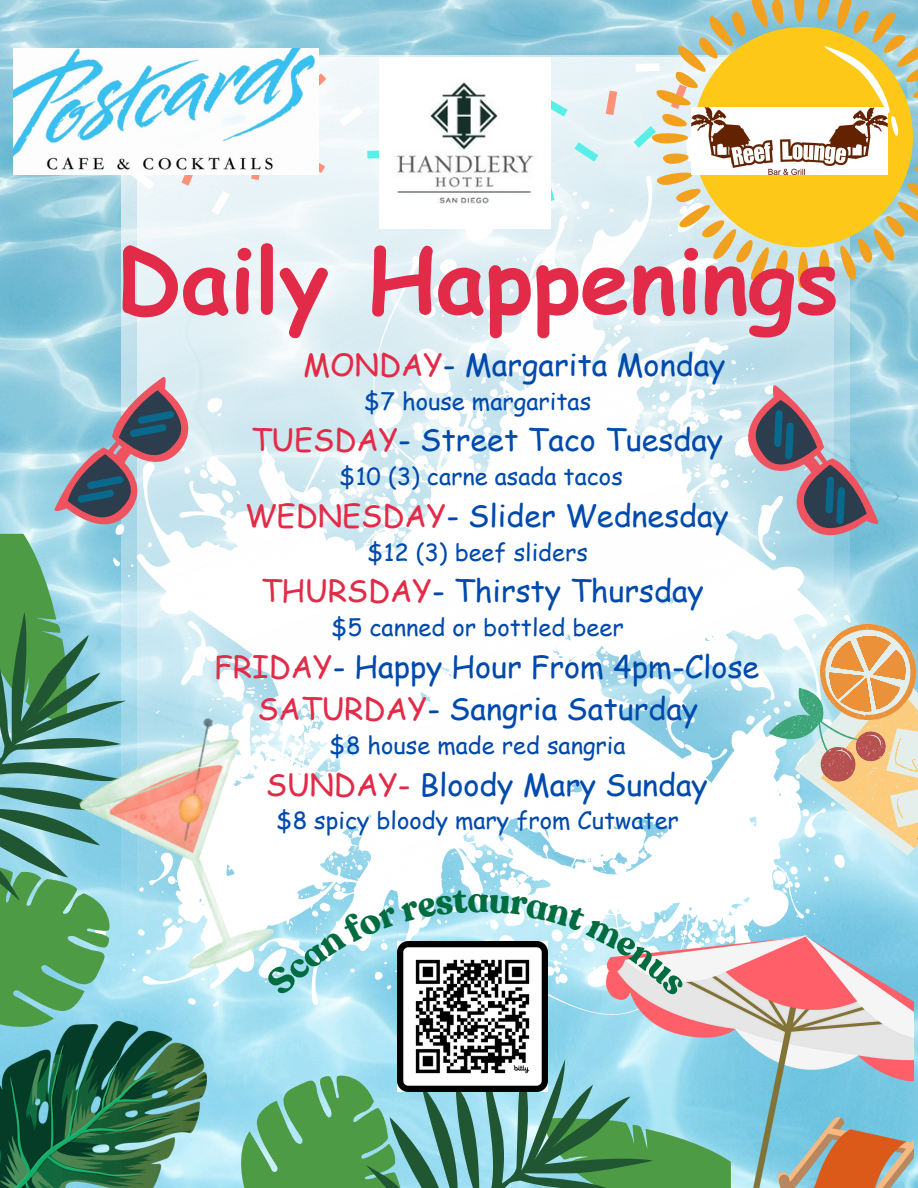
<style>
.page{position:relative;width:918px;height:1188px;background:#fff}
.page>*{position:absolute;margin:0;border:0;box-sizing:border-box;transform-origin:0 0}
.t1{font:700 89.1px "Comic Sans MS";color:#e22b48}
.t2{font:700 36.15px "Recoleta Alt";color:#006c3f}
.t3{font:30.6px "Comic Sans MS";color:#004aad}
.t4{font:23.7px "Comic Sans MS";color:#004aad}
.s1{color:#e22b48}
</style>
<div class="page">
<img style="left:0;top:0;width:918px;height:1188px">
<svg style="left:234px;top:1059px;width:372px;height:129px;background:#6aab8f"></svg>
<img style="left:122px;top:56px;width:712px;height:948px">
<svg style="left:318px;top:73px;width:8px;height:22px"></svg>
<svg style="left:251px;top:175px;width:12px;height:5px"></svg>
<svg style="left:318px;top:154px;width:7px;height:19px"></svg>
<svg style="left:181px;top:175px;width:17px;height:11px"></svg>
<svg style="left:211px;top:191px;width:19px;height:24px"></svg>
<svg style="left:367px;top:150px;width:12px;height:9px"></svg>
<svg style="left:131px;top:175px;width:23px;height:15px"></svg>
<svg style="left:339px;top:106px;width:24px;height:21px"></svg>
<svg style="left:574px;top:142px;width:24px;height:20px"></svg>
<svg style="left:634px;top:126px;width:14px;height:22px"></svg>
<svg style="left:606px;top:91px;width:11px;height:24px"></svg>
<svg style="left:550px;top:98px;width:18px;height:19px"></svg>
<svg style="left:636px;top:63px;width:12px;height:9px"></svg>
<svg style="left:550px;top:177px;width:5px;height:25px"></svg>
<svg style="left:648px;top:0;width:270px;height:291px;background:#d6ce8d"></svg>
<svg style="left:781px;top:34px;width:119px;height:105px;background:#f2cb3d"></svg>
<svg style="left:215px;top:615px;width:272px;height:326px"></svg>
<svg style="left:330px;top:832px;width:60px;height:57px"></svg>
<svg style="left:215px;top:832px;width:115px;height:174px"></svg>
<svg style="left:291px;top:686px;width:232px;height:146px"></svg>
<svg style="left:0;top:362px;width:215px;height:672px;background:#91bcb5"></svg>
<img style="left:0;top:1022px;width:206px;height:166px">
<svg style="left:473px;top:771px;width:49px;height:170px"></svg>
<svg style="left:522px;top:714px;width:141px;height:337px"></svg>
<svg style="left:609px;top:730px;width:220px;height:204px"></svg>
<svg style="left:663px;top:699px;width:212px;height:229px"></svg>
<img style="left:606px;top:934px;width:307px;height:254px">
<svg style="left:750px;top:604px;width:12px;height:262px"></svg>
<svg style="left:762px;top:604px;width:156px;height:262px"></svg>
<img style="left:14px;top:49px;width:304px;height:126px">
<img style="left:692px;top:108px;width:196px;height:66px">
<img style="left:398px;top:941px;width:149px;height:150px">
<img style="left:379px;top:58px;width:171px;height:171px">
<img style="left:67px;top:710px;width:244px;height:280px">
<svg style="left:723px;top:370px;width:172px;height:194px;background:#a0b6c5"></svg>
<svg style="left:264px;top:889px;width:204px;height:108px"></svg>
<svg style="left:489px;top:856px;width:210px;height:141px"></svg>
<p class="t1" style="left:116px;top:215px;width:724px">Daily Happenings</p>
<p class="t3" style="left:303px;top:342px;width:424px"><span class="s1">MONDAY</span>- Margarita Monday</p>
<p class="t4" style="left:364px;top:384px;width:228px">$7 house margaritas</p>
<p class="t3" style="left:251px;top:418px;width:474px"><span class="s1">TUESDAY</span>- Street Taco Tuesday</p>
<p class="t4" style="left:340px;top:459px;width:285px">$10 (3) carne asada tacos</p>
<p class="t3" style="left:245px;top:493px;width:486px"><span class="s1">WEDNESDAY</span>- Slider Wednesday</p>
<p class="t4" style="left:367px;top:534px;width:222px">$12 (3) beef sliders</p>
<p class="t3" style="left:261px;top:569px;width:444px"><span class="s1">THURSDAY</span>- Thirsty Thursday</p>
<p class="t4" style="left:331px;top:610px;width:294px">$5 canned or bottled beer</p>
<p class="t3" style="left:214px;top:644px;width:547px"><span class="s1">FRIDAY</span>- Happy Hour From 4pm-Close</p>
<p class="t3" style="left:257px;top:687px;width:442px"><span class="s1">SATURDAY</span>- Sangria Saturday</p>
<p class="t4" style="left:330px;top:728px;width:298px">$8 house made red sangria</p>
<p class="t3" style="left:266px;top:762px;width:444px"><span class="s1">SUNDAY-</span> Bloody Mary Sunday</p>
<p class="t4" style="left:276px;top:803px;width:404px">$8 spicy bloody mary from Cutwater</p>
<p class="t2" style="left:467px;top:875px;width:23px">a</p>
</div>
